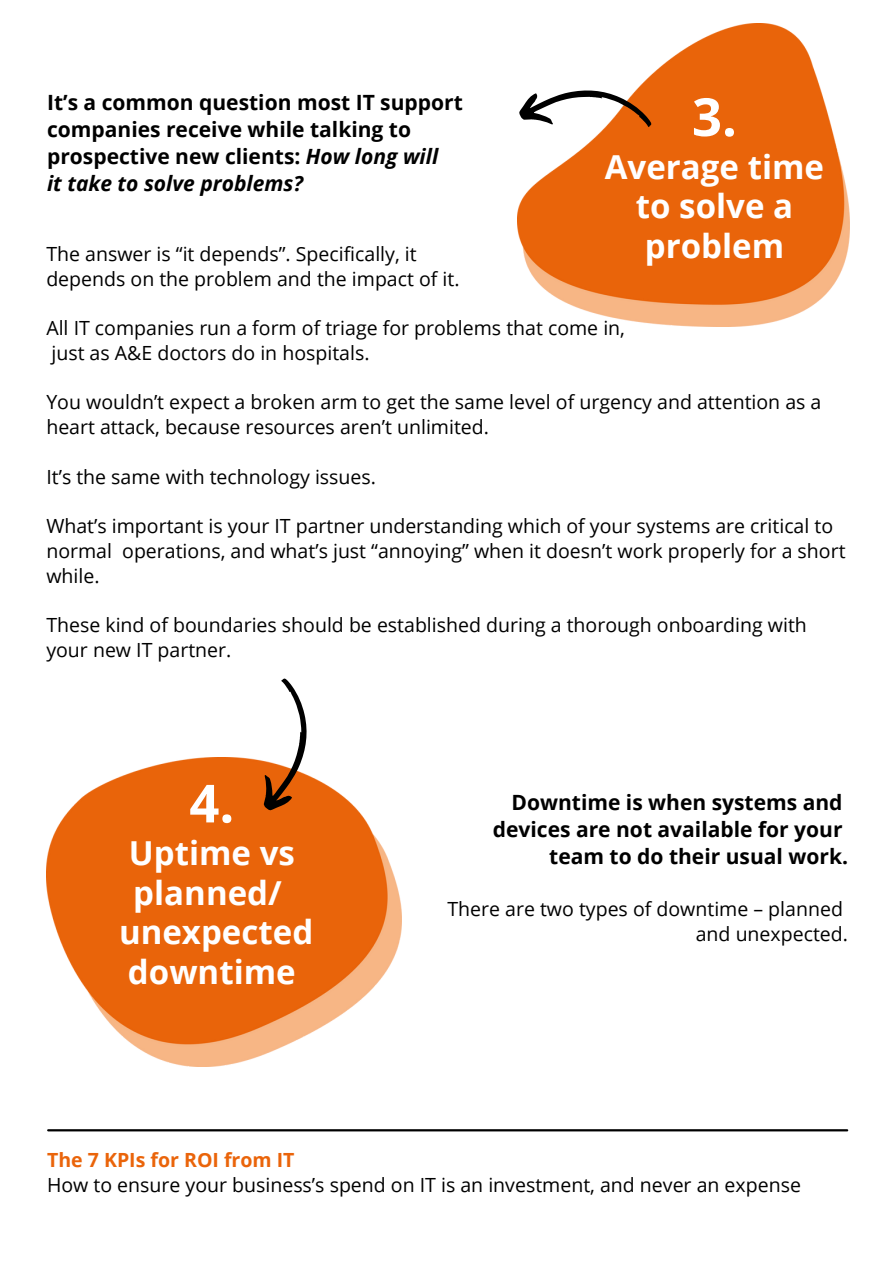
<style>
.page{position:relative;width:894px;height:1264px;background:#fff}
.page>*{position:absolute;margin:0;border:0;box-sizing:border-box;transform-origin:0 0}
.t1{font:700 52.5px "Open Sans";color:#fff}
.t2{font:700 33px/39.5px "Open Sans";color:#fff}
.t3{font:700 21px "Open Sans";color:#000}
.t4{font:italic 700 21px "Open Sans";color:#000}
.t5{font:19.5px/24.8px "Open Sans";color:#000}
.t6{font:700 19.5px "Open Sans";color:#ea640a}
.s1{font-style:italic}
</style>
<div class="page">
<hr style="left:48px;top:1129px;width:798px;height:2px;background:#000">
<img style="left:517px;top:23px;width:331px;height:303px">
<svg style="left:518px;top:89px;width:133px;height:38px"></svg>
<img style="left:46px;top:757px;width:355px;height:309px">
<svg style="left:255px;top:678px;width:64px;height:137px"></svg>
<p class="t3" style="left:47px;top:87px;width:417px">It’s a common question most IT support</p>
<p class="t3" style="left:47px;top:114px;width:365px">companies receive while talking to</p>
<p class="t3" style="left:47px;top:141px;width:392px">prospective new clients: <span class="s1">How long will</span></p>
<p class="t4" style="left:47px;top:168px;width:257px">it take to solve problems?</p>
<p class="t5" style="left:46px;top:241px;width:372px">The answer is “it depends”. Specifically, it</p>
<p class="t1" style="left:691px;top:80px;width:46px">3.</p>
<p class="t2" style="left:604px;top:146px;width:221px;text-align:center">Average time to solve a</p>
<p class="t2" style="left:644px;top:225px;width:141px">problem</p>
<p class="t5" style="left:46px;top:265px;width:414px">depends on the problem and the impact of it.</p>
<p class="t5" style="left:46px;top:315px;width:580px">All IT companies run a form of triage for problems that come in,</p>
<p class="t5" style="left:51px;top:340px;width:319px">just as A&amp;E doctors do in hospitals.</p>
<p class="t5" style="left:46px;top:389px;width:776px">You wouldn’t expect a broken arm to get the same level of urgency and attention as a heart attack, because resources aren’t unlimited.</p>
<p class="t5" style="left:46px;top:464px;width:331px">It’s the same with technology issues.</p>
<p class="t5" style="left:46px;top:513px;width:800px">What’s important is your IT partner understanding which of your systems are critical to normal operations, and what’s just “annoying” when it doesn’t work properly for a short while.</p>
<p class="t5" style="left:46px;top:612px;width:761px">These kind of boundaries should be established during a thorough onboarding with your new IT partner.</p>
<p class="t1" style="left:189px;top:766px;width:46px">4.</p>
<p class="t2" style="left:129px;top:832px;width:167px">Uptime vs planned/</p>
<p class="t2" style="left:119px;top:911px;width:196px">unexpected downtime</p>
<p class="t3" style="left:511px;top:787px;width:332px">Downtime is when systems and</p>
<p class="t3" style="left:492px;top:814px;width:351px">devices are not available for your</p>
<p class="t3" style="left:549px;top:841px;width:300px">team to do their usual work.</p>
<p class="t5" style="left:447px;top:896px;width:397px">There are two types of downtime – planned</p>
<p class="t5" style="left:695px;top:920px;width:154px">and unexpected.</p>
<p class="t6" style="left:47px;top:1146px;width:249px">The 7 KPIs for ROI from IT</p>
<p class="t5" style="left:47px;top:1171px;width:755px">How to ensure your business’s spend on IT is an investment, and never an expense</p>
</div>
